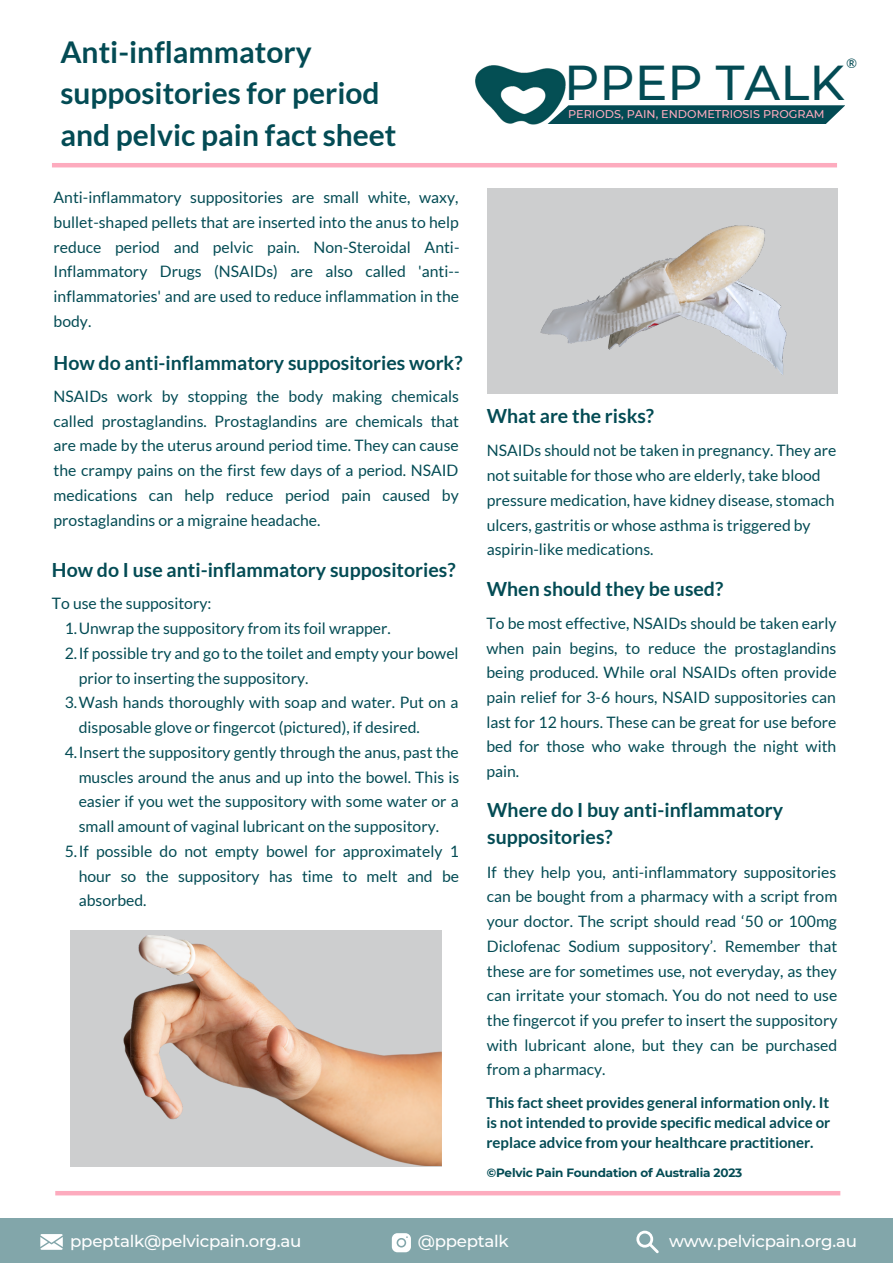
<style>
.page{position:relative;width:893px;height:1264px;background:#fff}
.page>*{position:absolute;margin:0;border:0;box-sizing:border-box;transform-origin:0 0}
.t1{font:500 48.9px "Montserrat";color:#034b54}
.t2{font:700 30px "Lato";color:#034b54}
.t3{font:700 19.5px/27px "Lato";color:#034b54}
.t4{font:500 16.65px "Montserrat";letter-spacing:-.015em;color:#fff}
.t5{font:15.75px/24.8px "Lato";color:#034b54;text-align:justify}
.t6{font:700 15px/20.2px "Lato";color:#034b54;text-align:justify}
.t7{font:13.05px "Lato";color:#034b54}
.t8{font:700 12px "Montserrat";letter-spacing:-.015em;color:#034b54}
.t9{font:500 11.25px "Montserrat";color:#fdabbe}
</style>
<div class="page">
<div style="left:487px;top:188px;width:350px;height:206px;background:#cdcecf"></div>
<img style="left:540px;top:225px;width:247px;height:150px">
<div style="left:70px;top:929px;width:371px;height:237px;background:#cdcecf"></div>
<img style="left:124px;top:935px;width:317px;height:230px">
<svg style="left:565px;top:105px;width:280px;height:19px;background:#0f535c"></svg>
<img style="left:475px;top:65px;width:90px;height:59px">
<hr style="left:52px;top:163px;width:785px;height:4px;background:#fdabbe">
<div style="left:55px;top:1190px;width:785px;height:5px;background:#fdabbe"></div>
<div style="left:0;top:1217px;width:892px;height:45px;background:#82a6aa"></div>
<svg style="left:40px;top:1234px;width:23px;height:15px"></svg>
<svg style="left:392px;top:1233px;width:19px;height:19px"></svg>
<svg style="left:636px;top:1230px;width:22px;height:23px"></svg>
<p class="t2" style="left:60px;top:33px;width:253px">Anti-inflammatory</p>
<p class="t2" style="left:60px;top:74px;width:321px">suppositories for period</p>
<p class="t2" style="left:60px;top:116px;width:338px">and pelvic pain fact sheet</p>
<p class="t5" style="left:54px;top:185px;width:407px">Anti-inflammatory suppositories are small white, waxy, bullet-shaped pellets that are inserted into the anus to help reduce period and pelvic pain. Non-Steroidal Anti-Inflammatory Drugs (NSAIDs) are also called 'anti-- inflammatories' and are used to reduce inflammation in the body.</p>
<p class="t3" style="left:54px;top:349px;width:410px">How do anti-inflammatory suppositories work?</p>
<p class="t5" style="left:54px;top:383px;width:407px">NSAIDs work by stopping the body making chemicals called prostaglandins. Prostaglandins are chemicals that are made by the uterus around period time. They can cause the crampy pains on the first few days of a period. NSAID medications can help reduce period pain caused by prostaglandins or a migraine headache.</p>
<p class="t3" style="left:52px;top:556px;width:405px">How do I use anti-inflammatory suppositories?</p>
<p class="t5" style="left:52px;top:591px;width:161px">To use the suppository:</p>
<p class="t5" style="left:65px;top:615px;width:327px">1.Unwrap the suppository from its foil wrapper.</p>
<p class="t5" style="left:79px;top:640px;width:381px;text-indent:-14px">2.If possible try and go to the toilet and empty your bowel prior to inserting the suppository.</p>
<p class="t5" style="left:79px;top:690px;width:381px;text-indent:-14px">3.Wash hands thoroughly with soap and water. Put on a disposable glove or fingercot (pictured), if desired.</p>
<p class="t5" style="left:79px;top:739px;width:382px;text-indent:-14px">4.Insert the suppository gently through the anus, past the muscles around the anus and up into the bowel. This is easier if you wet the suppository with some water or a small amount of vaginal lubricant on the suppository.</p>
<p class="t5" style="left:79px;top:838px;width:382px;text-indent:-14px">5.If possible do not empty bowel for approximately 1 hour so the suppository has time to melt and be absorbed.</p>
<p class="t7" style="left:846px;top:55px;width:12px">®</p>
<p class="t1" style="left:564px;top:53px;width:282px">PPEP TALK</p>
<p class="t9" style="left:568px;top:107px;width:258px">PERIODS, PAIN, ENDOMETRIOSIS PROGRAM</p>
<p class="t3" style="left:487px;top:401px;width:169px">What are the risks?</p>
<p class="t5" style="left:487px;top:438px;width:351px;text-align:left">NSAIDs should not be taken in pregnancy. They are not suitable for those who are elderly, take blood pressure medication, have kidney disease, stomach ulcers, gastritis or whose asthma is triggered by aspirin-like medications.</p>
<p class="t3" style="left:487px;top:574px;width:238px">When should they be used?</p>
<p class="t5" style="left:486px;top:610px;width:351px">To be most effective, NSAIDs should be taken early when pain begins, to reduce the prostaglandins being produced. While oral NSAIDs often provide pain relief for 3-6 hours, NSAID suppositories can last for 12 hours. These can be great for use before bed for those who wake through the night with pain.</p>
<p class="t3" style="left:487px;top:796px;width:297px">Where do I buy anti-inflammatory suppositories?</p>
<p class="t5" style="left:487px;top:859px;width:352px">If they help you, anti-inflammatory suppositories can be bought from a pharmacy with a script from your doctor. The script should read ‘50 or 100mg Diclofenac Sodium suppository’. Remember that these are for sometimes use, not everyday, as they can irritate your stomach. You do not need to use the fingercot if you prefer to insert the suppository with lubricant alone, but they can be purchased from a pharmacy.</p>
<p class="t6" style="left:486px;top:1091px;width:345px">This fact sheet provides general information only. It is not intended to provide specific medical advice or replace advice from your healthcare practitioner.</p>
<p class="t8" style="left:487px;top:1164px;width:257px">©Pelvic Pain Foundation of Australia 2023</p>
<p class="t4" style="left:70px;top:1230px;width:232px">ppeptalk@pelvicpain.org.au</p>
<p class="t4" style="left:417px;top:1230px;width:93px">@ppeptalk</p>
<p class="t4" style="left:669px;top:1230px;width:189px">www.pelvicpain.org.au</p>
</div>
